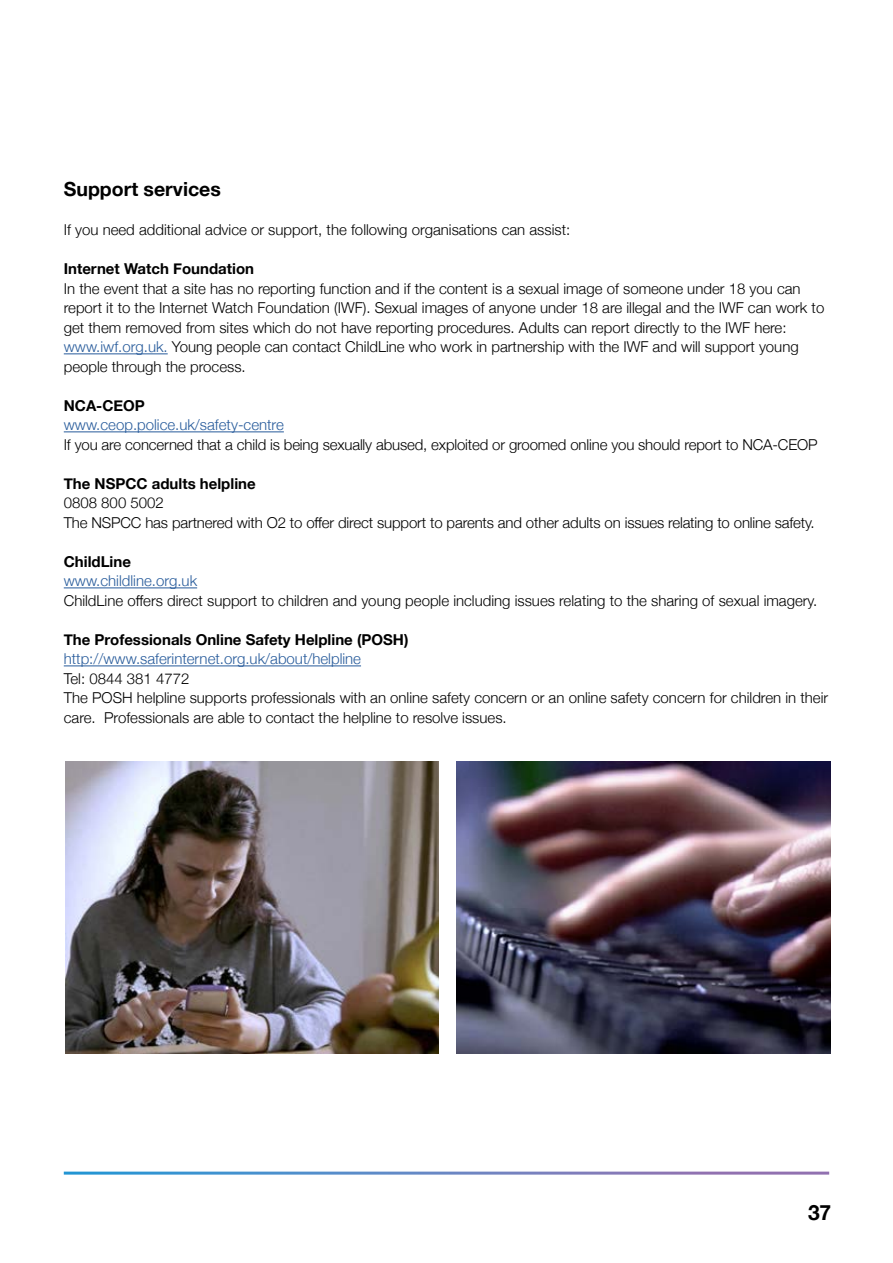
<style>
.page{position:relative;width:893px;height:1263px;background:#fff}
.page>*{position:absolute;margin:0;border:0;box-sizing:border-box;transform-origin:0 0}
.t1{font:700 21px "Helvetica Neue";color:#000}
.t2{font:700 19.5px "Helvetica Neue";color:#000}
.Body{font:300 15px/19.5px "Helvetica Neue";color:#000}
.Body-2{font:700 15px "Helvetica Neue";color:#000}
.Body-3{font:300 15px "Helvetica Neue";color:#275b9b}
.s1{color:#275b9b}
</style>
<div class="page">
<hr style="left:64px;top:353px;width:104px;height:1px;background:#275b9b">
<hr style="left:64px;top:431px;width:220px;height:1px;background:#275b9b">
<hr style="left:64px;top:587px;width:133px;height:1px;background:#275b9b">
<hr style="left:64px;top:665px;width:297px;height:1px;background:#275b9b">
<img style="left:457px;top:761px;width:373px;height:293px">
<img style="left:65px;top:761px;width:374px;height:293px">
<p class="t2" style="left:64px;top:174px;width:159px">Support services</p>
<p class="Body" style="left:64px;top:219px;width:508px">If you need additional advice or support, the following organisations can assist:</p>
<p class="Body-2" style="left:64px;top:257px;width:192px">Internet Watch Foundation</p>
<p class="Body" style="left:64px;top:278px;width:762px">In the event that a site has no reporting function and if the content is a sexual image of someone under 18 you can report it to the Internet Watch Foundation (IWF). Sexual images of anyone under 18 are illegal and the IWF can work to get them removed from sites which do not have reporting procedures. Adults can report directly to the IWF here:</p>
<p class="Body" style="left:64px;top:336px;width:736px"><span class="s1">www.iwf.org.uk.</span> Young people can contact ChildLine who work in partnership with the IWF and will support young people through the process.</p>
<p class="Body-2" style="left:64px;top:394px;width:83px">NCA-CEOP</p>
<p class="Body-3" style="left:64px;top:413px;width:222px">www.ceop.police.uk/safety-centre</p>
<p class="Body" style="left:64px;top:434px;width:755px">If you are concerned that a child is being sexually abused, exploited or groomed online you should report to NCA-CEOP</p>
<p class="Body-2" style="left:64px;top:472px;width:193px">The NSPCC adults helpline</p>
<p class="Body" style="left:64px;top:492px;width:102px">0808 800 5002</p>
<p class="Body" style="left:64px;top:512px;width:752px">The NSPCC has partnered with O2 to offer direct support to parents and other adults on issues relating to online safety.</p>
<p class="Body-2" style="left:64px;top:550px;width:69px">ChildLine</p>
<p class="Body-3" style="left:64px;top:569px;width:135px">www.childline.org.uk</p>
<p class="Body" style="left:64px;top:590px;width:755px">ChildLine offers direct support to children and young people including issues relating to the sharing of sexual imagery.</p>
<p class="Body-2" style="left:64px;top:628px;width:346px">The Professionals Online Safety Helpline (POSH)</p>
<p class="Body-3" style="left:64px;top:647px;width:299px">http://www.saferinternet.org.uk/about/helpline</p>
<p class="Body" style="left:64px;top:668px;width:127px">Tel: 0844 381 4772</p>
<p class="Body" style="left:64px;top:687px;width:766px">The POSH helpline supports professionals with an online safety concern or an online safety concern for children in their care. Professionals are able to contact the helpline to resolve issues.</p>
<h1 class="t1" style="left:808px;top:1196px;width:25px">37</h1>
</div>
